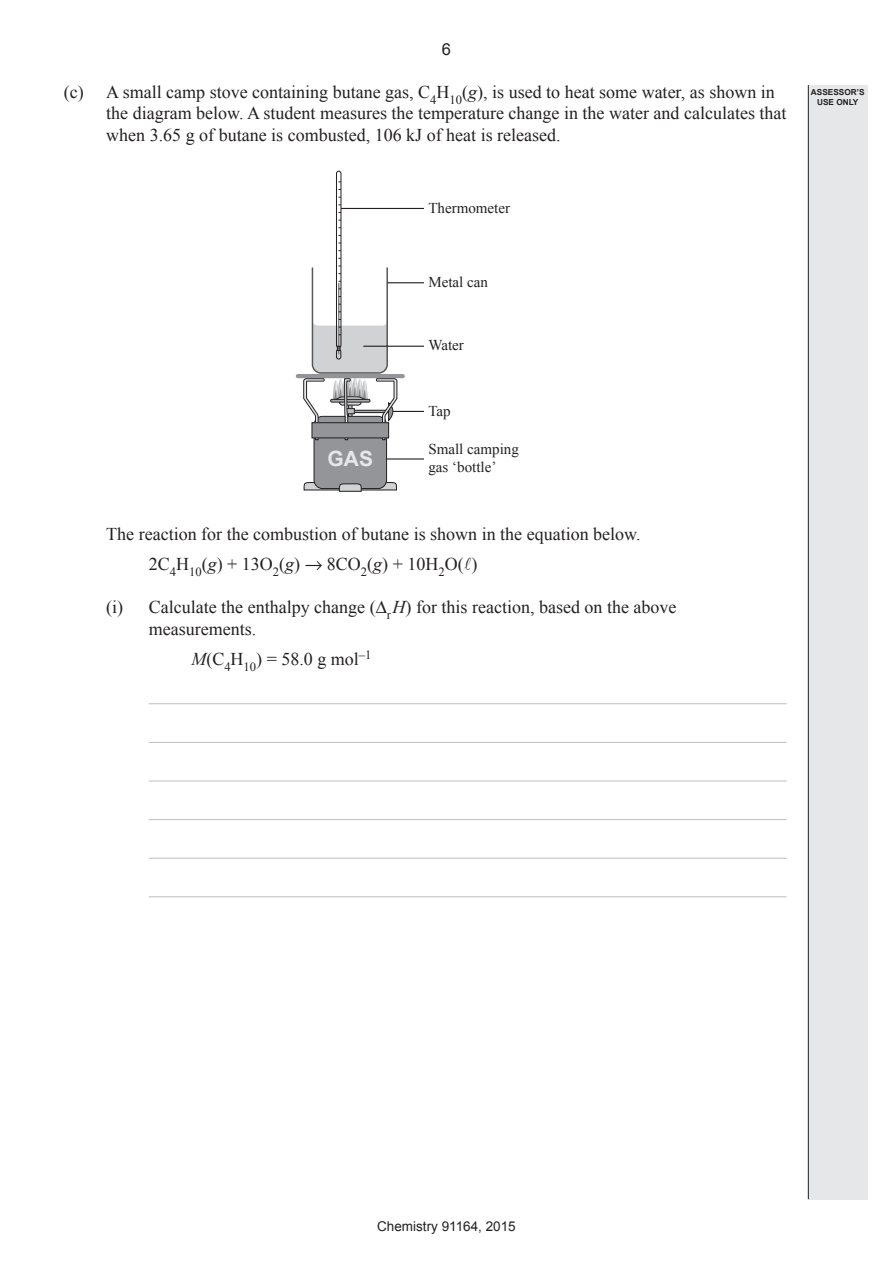
<style>
.page{position:relative;width:893px;height:1263px;background:#fff}
.page>*{position:absolute;margin:0;border:0;box-sizing:border-box;transform-origin:0 0}
.t1{font:700 21px "Arial";color:#e6e7e9}
.a___Body_10mm{font:18px/21.6px "Times New Roman";color:#231f20}
.a___i___Body_20mm{font:18px/21.6px "Times New Roman";color:#231f20}
.t2{font:16.5px "Arial";color:#231f20}
.t3{font:15px/18px "Times New Roman";color:#231f20}
.t4{font:13.5px "Arial";color:#231f20}
.t5{font:700 8.25px/9.9px "Arial";color:#231f20;text-align:center}
.s1{font-style:italic}
.s2{font-family:"MT Extra"}
</style>
<div class="page">
<hr style="left:149px;top:703px;width:638px;height:1px;background:#bcbdc0">
<hr style="left:149px;top:742px;width:638px;height:1px;background:#bcbdc0">
<hr style="left:149px;top:781px;width:638px;height:1px;background:#bcbdc0">
<hr style="left:149px;top:819px;width:638px;height:1px;background:#bcbdc0">
<hr style="left:149px;top:858px;width:638px;height:1px;background:#bcbdc0">
<hr style="left:149px;top:896px;width:638px;height:1px;background:#bcbdc0">
<div style="left:314px;top:416px;width:73px;height:72px;background:#939598;border-radius:9px"></div>
<div style="left:314px;top:416px;width:73px;height:73px;border:1px solid #231f20;border-radius:9px"></div>
<svg style="left:303px;top:481px;width:94px;height:11px"></svg>
<hr style="left:296px;top:374px;width:109px;height:4px;background:#939598;border-radius:2px">
<div style="left:336px;top:171px;width:5px;height:177px;border:1px solid #231f20;border-radius:2px"></div>
<svg style="left:302px;top:266px;width:96px;height:174px"></svg>
<div style="left:312px;top:423px;width:77px;height:15px;background:#939598"></div>
<div style="left:312px;top:422px;width:77px;height:16px;border:1px solid #231f20"></div>
<hr style="left:341px;top:208px;width:83px;height:1px;background:#231f20">
<hr style="left:387px;top:282px;width:37px;height:1px;background:#231f20">
<hr style="left:363px;top:346px;width:61px;height:1px;background:#231f20">
<hr style="left:393px;top:411px;width:31px;height:1px;background:#231f20">
<hr style="left:387px;top:458px;width:37px;height:2px;background:#231f20">
<div style="left:808px;top:85px;width:59px;height:1114px;background:#e6e7e9"></div>
<hr style="left:808px;top:85px;width:1px;height:1114px;background:#231f20">
<p class="t2" style="left:442px;top:38px;width:11px">6</p>
<p class="a___Body_10mm" style="left:106px;top:80px;width:682px;text-indent:-43px">(c) A small camp stove containing butane gas, C<sub>4</sub>H<sub>10</sub>(<span class="s1">g</span>), is used to heat some water, as shown in the diagram below. A student measures the temperature change in the water and calculates that when 3.65 g of butane is combusted, 106 kJ of heat is released.</p>
<p class="t3" style="left:428px;top:198px;width:83px">Thermometer</p>
<p class="t5" style="left:811px;top:88px;width:55px">ASSESSOR’S<br>USE ONLY</p>
<p class="t3" style="left:428px;top:272px;width:61px">Metal can</p>
<p class="t1" style="left:328px;top:445px;width:47px">GAS</p>
<p class="t3" style="left:428px;top:336px;width:37px">Water</p>
<p class="t3" style="left:428px;top:401px;width:24px">Tap</p>
<p class="t3" style="left:428px;top:439px;width:92px">Small camping gas ‘bottle’</p>
<p class="a___Body_10mm" style="left:106px;top:523px;width:536px">The reaction for the combustion of butane is shown in the equation below.</p>
<p class="a___Body_10mm" style="left:149px;top:553px;width:330px">2C<sub>4</sub>H<sub>10</sub>(<span class="s1">g</span>) + 13O<sub>2</sub>(<span class="s1">g</span>) → 8CO<sub>2</sub>(<span class="s1">g</span>) + 10H<sub>2</sub>O(<span class="s2">l</span>)</p>
<p class="a___i___Body_20mm" style="left:149px;top:596px;width:529px;text-indent:-43px">(i) Calculate the enthalpy change (∆<sub>r</sub><span class="s1">H</span>) for this reaction, based on the above measurements.</p>
<p class="a___Body_10mm" style="left:191px;top:648px;width:182px"><span class="s1">M</span>(C<sub>4</sub>H<sub>10</sub>) = 58.0 g mol<sup>–1</sup></p>
<p class="t4" style="left:377px;top:1217px;width:140px">Chemistry 91164, 2015</p>
</div>
